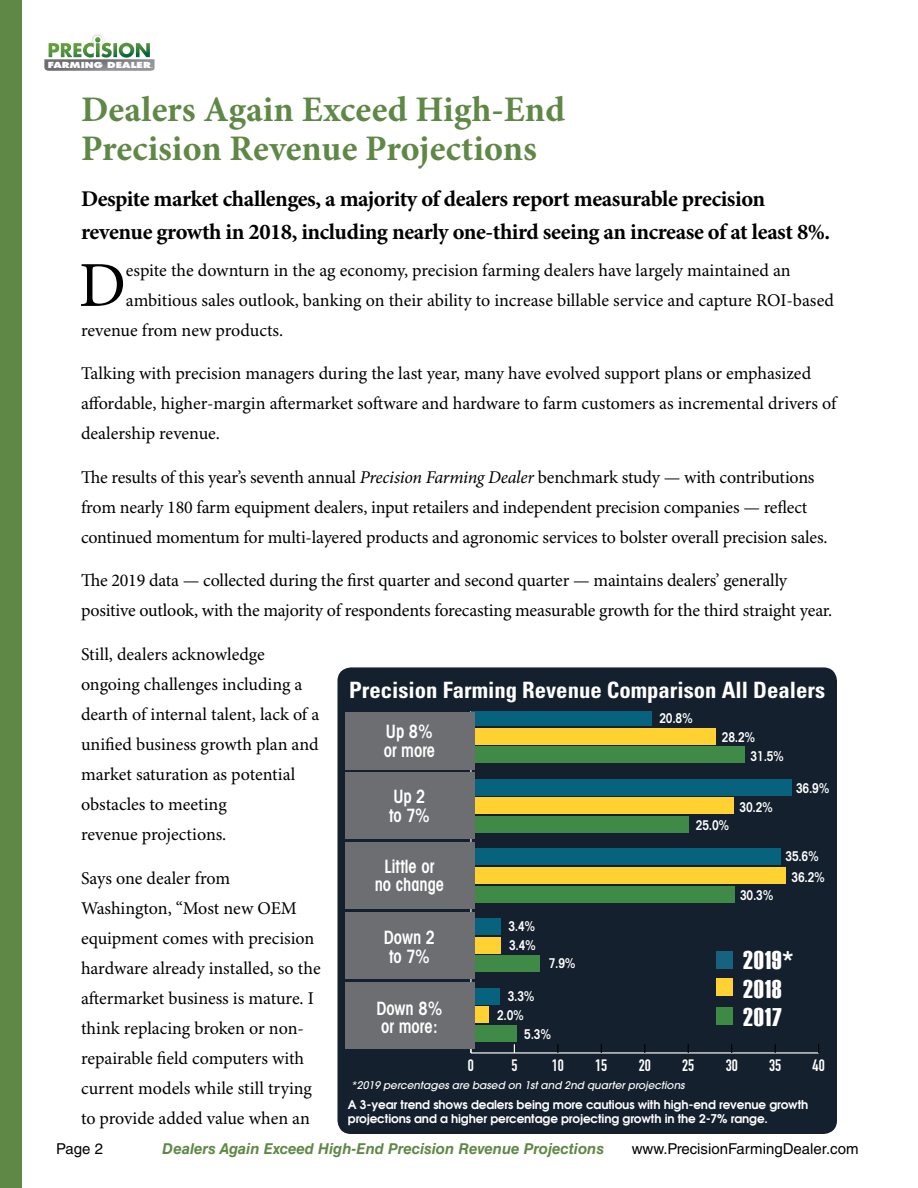
<style>
.page{position:relative;width:918px;height:1188px;background:#fff}
.page>*{position:absolute;margin:0;border:0;box-sizing:border-box;transform-origin:0 0}
.t1{font:64.2px "Minion Pro";color:#000}
.t2{font:700 36px/39px "Minion Pro";color:#5f8846}
.t3{font:25.5px/28.5px "Haettenschweiler";letter-spacing:.04em;color:#fff}
.t4{font:700 22.5px/33px "Minion Pro";letter-spacing:-.02em;color:#000}
.t5{font:700 condensed 22.5px "Univers";color:#fff}
.t6{font:600 condensed 18.3px/18.3px "Avant Garde";color:#fff;scale:.9 1}
.t7{font:18px/30px "Minion Pro";letter-spacing:-.005em;color:#000}
.t8{font:700 16.35px "DIN Condensed";color:#fff}
.t9{font:italic 700 15px "Helvetica LT Std";color:#5f8846}
.t10{font:15px "Helvetica LT Std";color:#000}
.t11{font:600 condensed 13.5px/20.9px "Avant Garde";letter-spacing:-.02em;color:#fff;scale:.9 1}
.t12{font:600 12px/14.4px "Avant Garde";letter-spacing:-.01em;color:#fff}
.t13{font:italic 500 10.5px "Avant Garde";color:#fff}
.t14{font:800 8.1px "Futura";color:#fff;scale:1.27 1}
.s1{font-style:italic}
</style>
<div class="page">
<svg style="left:44px;top:34px;width:111px;height:37px"></svg>
<div style="left:0;top:0;width:22px;height:1188px;background:#5f8846"></div>
<div style="left:338px;top:667px;width:499px;height:467px;background:#14202d;border-radius:14px"></div>
<hr style="left:471px;top:1052px;width:348px;height:2px;background:#fff">
<hr style="left:470px;top:712px;width:1px;height:341px;background:#fff">
<div style="left:471px;top:747px;width:274px;height:16px;background:#3f8a46"></div>
<div style="left:471px;top:816px;width:217px;height:17px;background:#3f8a46"></div>
<div style="left:471px;top:886px;width:263px;height:16px;background:#3f8a46"></div>
<div style="left:471px;top:955px;width:69px;height:17px;background:#3f8a46"></div>
<div style="left:471px;top:1025px;width:46px;height:17px;background:#3f8a46"></div>
<div style="left:471px;top:728px;width:245px;height:17px;background:#ffd131"></div>
<div style="left:471px;top:798px;width:262px;height:16px;background:#ffd131"></div>
<div style="left:471px;top:867px;width:315px;height:17px;background:#ffd131"></div>
<div style="left:471px;top:937px;width:29px;height:16px;background:#ffd131"></div>
<div style="left:471px;top:1006px;width:17px;height:17px;background:#ffd131"></div>
<div style="left:471px;top:712px;width:181px;height:14px;background:#07627e"></div>
<div style="left:471px;top:779px;width:321px;height:17px;background:#07627e"></div>
<div style="left:471px;top:849px;width:309px;height:16px;background:#07627e"></div>
<div style="left:471px;top:918px;width:29px;height:17px;background:#07627e"></div>
<div style="left:471px;top:988px;width:29px;height:16px;background:#07627e"></div>
<div style="left:345px;top:712px;width:129px;height:57px;background:#6d6e71"></div>
<div style="left:345px;top:773px;width:129px;height:66px;background:#6d6e71"></div>
<div style="left:345px;top:843px;width:129px;height:66px;background:#6d6e71"></div>
<div style="left:345px;top:913px;width:129px;height:66px;background:#6d6e71"></div>
<div style="left:345px;top:983px;width:129px;height:66px;background:#6d6e71"></div>
<div style="left:716px;top:951px;width:16px;height:18px;background:#17627f"></div>
<div style="left:716px;top:978px;width:16px;height:18px;background:#ffd233"></div>
<div style="left:716px;top:1007px;width:16px;height:18px;background:#3e8a45"></div>
<p class="t14" style="left:48px;top:60px;width:83px">FARMING DEALER</p>
<h2 class="t2" style="left:81px;top:91px;width:486px">Dealers Again Exceed High-End<br>Precision Revenue Projections</h2>
<p class="t4" style="left:81px;top:183px;width:751px">Despite market challenges, a majority of dealers report measurable precision revenue growth in 2018, including nearly one-third seeing an increase of at least 8%.</p>
<h1 class="t1" style="left:79px;top:247px;width:49px">D</h1>
<p class="t7" style="left:126px;top:256px;width:666px">espite the downturn in the ag economy, precision farming dealers have largely maintained an</p>
<p class="t7" style="left:126px;top:286px;width:709px">ambitious sales outlook, banking on their ability to increase billable service and capture ROI-based</p>
<p class="t7" style="left:81px;top:316px;width:204px">revenue from new products.</p>
<p class="t7" style="left:81px;top:359px;width:757px">Talking with precision managers during the last year, many have evolved support plans or emphasized affordable, higher-margin aftermarket software and hardware to farm customers as incremental drivers of dealership revenue.</p>
<p class="t7" style="left:81px;top:463px;width:748px">The results of this year’s seventh annual <span class="s1">Precision Farming Dealer</span> benchmark study — with contributions from nearly 180 farm equipment dealers, input retailers and independent precision companies — reflect continued momentum for multi-layered products and agronomic services to bolster overall precision sales.</p>
<p class="t7" style="left:81px;top:566px;width:753px">The 2019 data — collected during the first quarter and second quarter — maintains dealers’ generally positive outlook, with the majority of respondents forecasting measurable growth for the third straight year.</p>
<p class="t7" style="left:81px;top:640px;width:240px">Still, dealers acknowledge ongoing challenges including a dearth of internal talent, lack of a unified business growth plan and market saturation as potential obstacles to meeting<br>revenue projections.</p>
<p class="t7" style="left:81px;top:864px;width:241px">Says one dealer from<br>Washington, “Most new OEM equipment comes with precision hardware already installed, so the aftermarket business is mature. I think replacing broken or non&shy;repairable field computers with current models while still trying to provide added value when an</p>
<p class="t5" style="left:349px;top:676px;width:477px">Precision Farming Revenue Comparison All Dealers</p>
<p class="t11" style="left:659px;top:708px;width:39px">20.8%</p>
<p class="t6" style="left:384px;top:722px;width:59px">Up 8% or more</p>
<p class="t6" style="left:389px;top:787px;width:47px">Up 2 to 7%</p>
<p class="t6" style="left:375px;top:857px;width:79px;text-align:center">Little or no change</p>
<p class="t6" style="left:384px;top:928px;width:58px">Down 2 to 7%</p>
<p class="t6" style="left:376px;top:999px;width:75px">Down 8% or more:</p>
<p class="t11" style="left:722px;top:726px;width:39px">28.2%</p>
<p class="t11" style="left:751px;top:746px;width:39px">31.5%</p>
<p class="t11" style="left:796px;top:778px;width:39px">36.9%</p>
<p class="t11" style="left:740px;top:797px;width:39px">30.2%</p>
<p class="t11" style="left:696px;top:815px;width:39px">25.0%</p>
<p class="t11" style="left:786px;top:846px;width:45px;text-align:center">35.6%<br>36.2%</p>
<p class="t11" style="left:740px;top:884px;width:39px">30.3%</p>
<p class="t11" style="left:508px;top:916px;width:32px;line-height:19.4px">3.4%<br>3.4%</p>
<h3 class="t3" style="left:743px;top:945px;width:52px">2019*<br>2018<br>2017</h3>
<p class="t11" style="left:549px;top:953px;width:31px">7.9%</p>
<p class="t11" style="left:497px;top:987px;width:43px;line-height:18.1px;text-indent:11px">3.3%<br>2.0%</p>
<p class="t11" style="left:524px;top:1023px;width:31px">5.3%</p>
<p class="t8" style="left:468px;top:1054px;width:8px">0</p>
<p class="t8" style="left:511px;top:1054px;width:8px">5</p>
<p class="t8" style="left:552px;top:1054px;width:14px">10</p>
<p class="t8" style="left:595px;top:1054px;width:14px">15</p>
<p class="t8" style="left:639px;top:1054px;width:14px">20</p>
<p class="t8" style="left:682px;top:1054px;width:14px">25</p>
<p class="t8" style="left:726px;top:1054px;width:14px">30</p>
<p class="t8" style="left:769px;top:1054px;width:14px">35</p>
<p class="t8" style="left:813px;top:1054px;width:14px">40</p>
<p class="t13" style="left:351px;top:1079px;width:335px">*2019 percentages are based on 1st and 2nd quarter projections</p>
<p class="t12" style="left:348px;top:1097px;width:462px">A 3-year trend shows dealers being more cautious with high-end revenue growth projections and a higher percentage projecting growth in the 2-7% range.</p>
<p class="t10" style="left:56px;top:1141px;width:48px">Page 2</p>
<p class="t9" style="left:162px;top:1140px;width:443px">Dealers Again Exceed High-End Precision Revenue Projections</p>
<p class="t10" style="left:632px;top:1141px;width:228px">www.PrecisionFarmingDealer.com</p>
</div>
